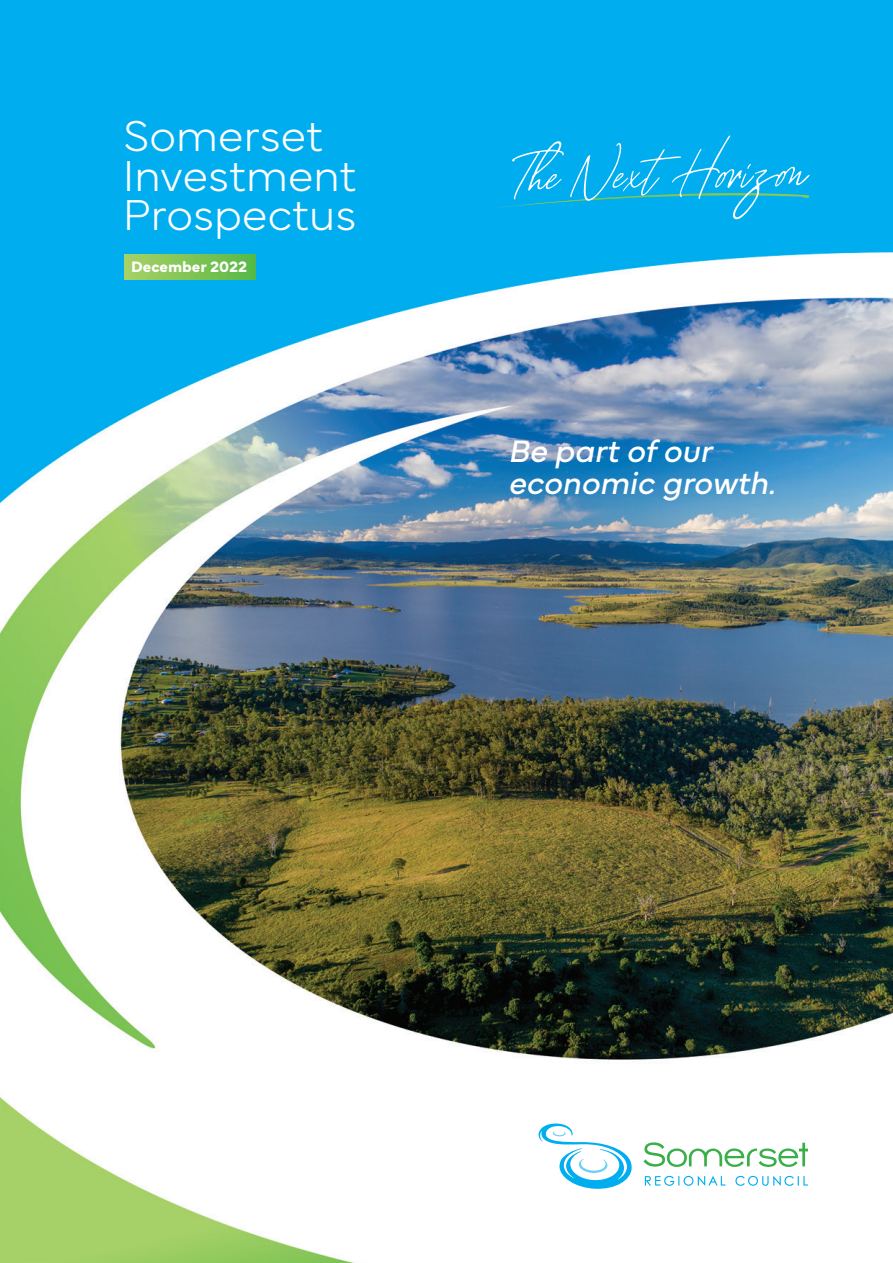
<style>
.page{position:relative;width:893px;height:1263px;background:#fff}
.page>*{position:absolute;margin:0;border:0;box-sizing:border-box;transform-origin:0 0}
.Body_Text{font:100 45.15px "Mundial";color:#fff}
.Body_Text-2{font:italic 32.4px/32.4px "Mundial";color:#fff}
.Body_Text-3{font:700 15.75px "Mundial";color:#fff}
</style>
<div class="page">
<img style="left:0;top:0;width:893px;height:1263px">
<svg style="left:538px;top:1123px;width:94px;height:66px"></svg>
<svg style="left:643px;top:1142px;width:165px;height:25px"></svg>
<svg style="left:645px;top:1176px;width:80px;height:10px"></svg>
<svg style="left:735px;top:1176px;width:73px;height:10px"></svg>
<svg style="left:497px;top:135px;width:313px;height:84px;background:#14b4ed"></svg>
<div style="left:124px;top:254px;width:132px;height:26px;background:linear-gradient(to right,#a8d166,#57b846)"></div>
<p class="Body_Text" style="left:123px;top:100px;width:201px">Somerset</p>
<p class="Body_Text" style="left:123px;top:140px;width:235px">Investment</p>
<p class="Body_Text" style="left:123px;top:180px;width:235px">Prospectus</p>
<p class="Body_Text-3" style="left:131px;top:254px;width:117px">December 2022</p>
<p class="Body_Text-2" style="left:508px;top:432px;width:268px">Be part of our economic growth.</p>
</div>
